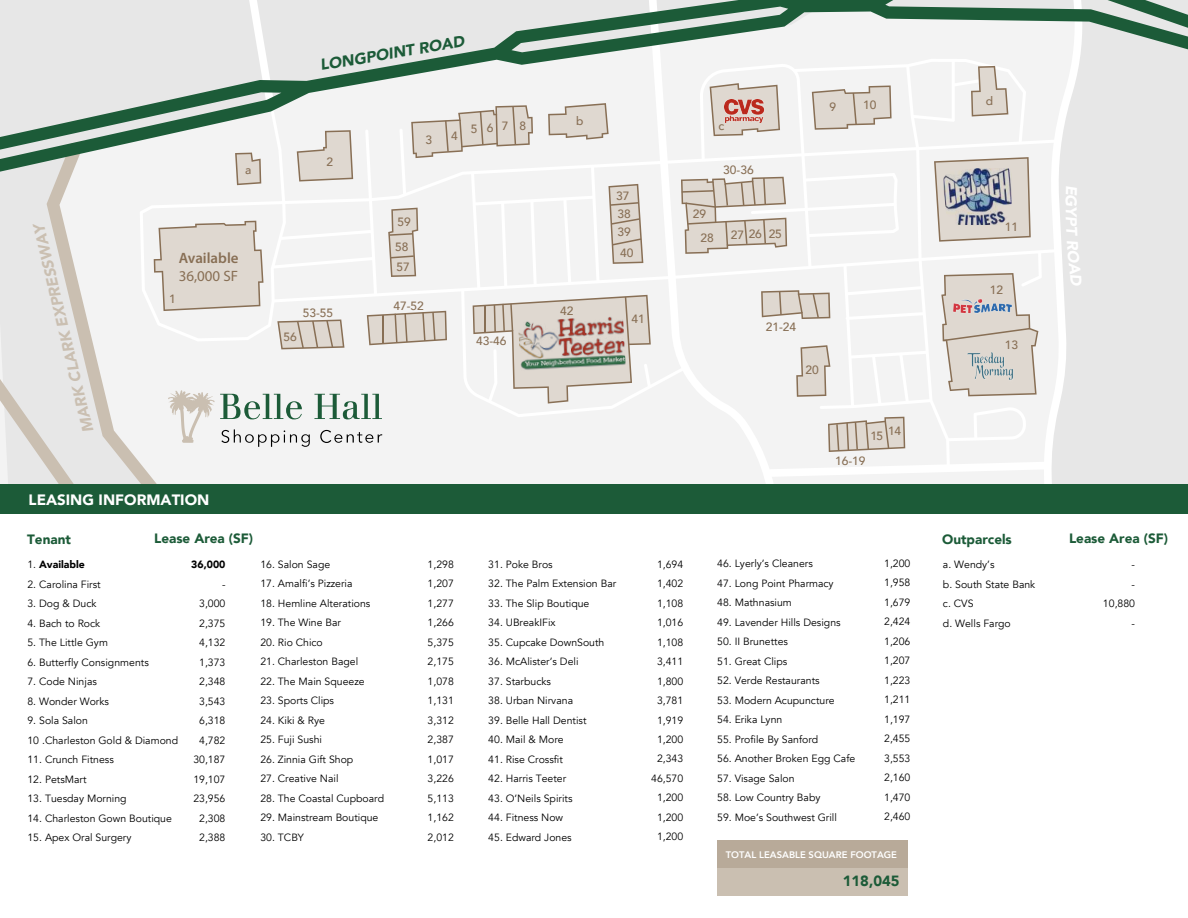
<style>
.page{position:relative;width:1188px;height:918px;background:#fff}
.page>*{position:absolute;margin:0;border:0;box-sizing:border-box;transform-origin:0 0}
.t1{font:italic 900 15.6px "Avenir";color:#cabfb1}
.t2{font:italic 900 15.6px "Avenir";color:#1c5b38}
.t3{font:italic 900 15.6px "Avenir";color:#fff}
.t4{font:900 15px "Avenir";color:#fff}
.t5{font:600 15px "Myriad Pro";color:#886f55}
.t6{font:15px "Myriad Pro";color:#886f55}
.t7{font:900 14.7px "Avenir";color:#1c5b38}
.t8{font:900 13.5px "Avenir";color:#1c5b38}
.t9{font:500 12px/18.1px "Avenir";color:#886f55}
.t10{font:10.5px/19.5px "Avenir";color:#000}
.t11{font:900 10.5px "Avenir";color:#000}
.t12{font:800 9.45px "Avenir";color:#fff}
.s1{font-weight:400}
</style>
<div class="page">
<div style="left:1084px;top:173px;width:104px;height:311px;background:#e7e7e7"></div>
<svg style="left:651px;top:173px;width:433px;height:311px;fill:#f3f3f3"></svg>
<svg style="left:0;top:0;width:1188px;height:173px"></svg>
<div style="left:0;top:484px;width:1188px;height:30px;background:#1c5b38"></div>
<svg style="left:710px;top:83px;width:70px;height:53px"></svg>
<svg style="left:971px;top:66px;width:37px;height:51px"></svg>
<svg style="left:934px;top:157px;width:97px;height:85px;background:#d8d0c7"></svg>
<svg style="left:796px;top:345px;width:34px;height:52px"></svg>
<svg style="left:681px;top:177px;width:106px;height:77px"></svg>
<svg style="left:812px;top:85px;width:80px;height:45px"></svg>
<svg style="left:941px;top:273px;width:97px;height:123px"></svg>
<svg style="left:828px;top:417px;width:77px;height:35px;background:#d1c8be"></svg>
<svg style="left:761px;top:290px;width:69px;height:29px;background:#d1c7bd"></svg>
<svg style="left:0;top:103px;width:651px;height:381px"></svg>
<div style="left:717px;top:840px;width:191px;height:55px;background:#cabfb1"></div>
<div style="left:717px;top:840px;width:191px;height:28px;background:#b8aa99"></div>
<img style="left:518px;top:316px;width:108px;height:56px">
<img style="left:724px;top:99px;width:40px;height:23px">
<img style="left:951px;top:298px;width:63px;height:16px">
<img style="left:965px;top:341px;width:49px;height:49px">
<img style="left:944px;top:168px;width:68px;height:57px">
<svg style="left:1066px;top:186px;width:11px;height:9px"></svg>
<svg style="left:1066px;top:207px;width:16px;height:79px"></svg>
<h1 class="t1" style="left:75px;top:436px;width:216px;rotate:-103deg">MARK CLARK EXPRESSWAY</h1>
<p class="t9" style="left:245px;top:160px;width:8px">a</p>
<h2 class="t5" style="left:179px;top:249px;width:61px">Available</h2>
<h2 class="t6" style="left:179px;top:267px;width:61px">36,000 SF</h2>
<p class="t9" style="left:169px;top:289px;width:8px">1</p>
<h1 class="t2" style="left:318px;top:53px;width:148px;rotate:-10deg">LONGPOINT ROAD</h1>
<p class="t9" style="left:327px;top:152px;width:8px">2</p>
<p class="t9" style="left:303px;top:303px;width:32px">53-55</p>
<p class="t9" style="left:283px;top:327px;width:15px">56</p>
<p class="t9" style="left:426px;top:130px;width:8px">3</p>
<p class="t9" style="left:451px;top:126px;width:8px">4</p>
<p class="t9" style="left:471px;top:117px;width:57px">567 8</p>
<p class="t9" style="left:398px;top:212px;width:15px">59</p>
<p class="t9" style="left:395px;top:237px;width:15px">58</p>
<p class="t9" style="left:396px;top:257px;width:15px">57</p>
<p class="t9" style="left:393px;top:296px;width:32px">47-52</p>
<p class="t9" style="left:476px;top:331px;width:32px">43-46</p>
<p class="t9" style="left:576px;top:111px;width:9px">b</p>
<p class="t9" style="left:560px;top:301px;width:15px">42</p>
<p class="t9" style="left:616px;top:186px;width:16px">37<br>38<br>39</p>
<p class="t9" style="left:620px;top:243px;width:15px">40</p>
<p class="t9" style="left:631px;top:309px;width:15px">41</p>
<p class="t9" style="left:718px;top:116px;width:7px">c</p>
<p class="t9" style="left:693px;top:204px;width:15px">29</p>
<p class="t9" style="left:723px;top:160px;width:32px">30-36</p>
<p class="t9" style="left:700px;top:228px;width:15px">28</p>
<p class="t9" style="left:731px;top:224px;width:53px">27 26 25</p>
<p class="t9" style="left:830px;top:97px;width:8px">9</p>
<p class="t9" style="left:863px;top:95px;width:15px">10</p>
<p class="t9" style="left:766px;top:317px;width:32px">21-24</p>
<p class="t9" style="left:806px;top:360px;width:15px">20</p>
<p class="t9" style="left:888px;top:421px;width:14px">14</p>
<p class="t9" style="left:870px;top:426px;width:14px">15</p>
<p class="t9" style="left:835px;top:451px;width:32px">16-19</p>
<p class="t9" style="left:986px;top:91px;width:9px">d</p>
<p class="t9" style="left:1005px;top:217px;width:15px">11</p>
<p class="t9" style="left:990px;top:280px;width:15px">12</p>
<p class="t9" style="left:1005px;top:336px;width:15px">13</p>
<h1 class="t3" style="left:1084px;top:194px;width:14px;rotate:90deg">G</h1>
<h2 class="t4" style="left:29px;top:487px;width:182px">LEASING INFORMATION</h2>
<p class="t8" style="left:27px;top:527px;width:45px">Tenant</p>
<p class="t8" style="left:154px;top:527px;width:100px">Lease Area (SF)</p>
<p class="t8" style="left:942px;top:528px;width:71px">Outparcels</p>
<p class="t8" style="left:1069px;top:527px;width:100px">Lease Area (SF)</p>
<p class="t11" style="left:27px;top:556px;width:59px"><span class="s1">1.</span> Available</p>
<p class="t10" style="left:27px;top:575px;width:75px">2. Carolina First</p>
<p class="t10" style="left:27px;top:594px;width:71px">3. Dog &amp; Duck</p>
<p class="t10" style="left:27px;top:614px;width:74px">4. Bach to Rock</p>
<p class="t10" style="left:27px;top:633px;width:82px">5. The Little Gym</p>
<p class="t10" style="left:27px;top:653px;width:123px">6. Butterfly Consignments</p>
<p class="t10" style="left:27px;top:672px;width:71px">7. Code Ninjas</p>
<p class="t10" style="left:27px;top:692px;width:83px">8. Wonder Works</p>
<p class="t10" style="left:27px;top:711px;width:152px">9. Sola Salon<br>10 .Charleston Gold &amp; Diamond</p>
<p class="t10" style="left:27px;top:750px;width:88px">11. Crunch Fitness</p>
<p class="t10" style="left:27px;top:770px;width:61px">12. PetsMart</p>
<p class="t10" style="left:27px;top:789px;width:101px">13. Tuesday Morning</p>
<p class="t10" style="left:27px;top:809px;width:146px">14. Charleston Gown Boutique</p>
<p class="t10" style="left:27px;top:828px;width:106px">15. Apex Oral Surgery</p>
<p class="t11" style="left:191px;top:556px;width:36px">36,000</p>
<p class="t10" style="left:193px;top:575px;width:34px;text-align:right">-<br>3,000<br>2,375<br>4,132<br>1,373<br>2,348<br>3,543<br>6,318<br>4,782<br>30,187<br>19,107<br>23,956<br>2,308<br>2,388</p>
<p class="t10" style="left:260px;top:555px;width:71px">16. Salon Sage</p>
<p class="t10" style="left:260px;top:574px;width:94px">17. Amalfi’s Pizzeria</p>
<p class="t10" style="left:260px;top:594px;width:112px">18. Hemline Alterations</p>
<p class="t10" style="left:260px;top:613px;width:82px">19. The Wine Bar</p>
<p class="t10" style="left:260px;top:633px;width:64px">20. Rio Chico</p>
<p class="t10" style="left:260px;top:652px;width:99px">21. Charleston Bagel</p>
<p class="t10" style="left:260px;top:672px;width:106px">22. The Main Squeeze</p>
<p class="t10" style="left:260px;top:691px;width:75px">23. Sports Clips</p>
<p class="t10" style="left:260px;top:711px;width:66px">24. Kiki &amp; Rye</p>
<p class="t10" style="left:260px;top:730px;width:63px">25. Fuji Sushi</p>
<p class="t10" style="left:260px;top:750px;width:94px">26. Zinnia Gift Shop</p>
<p class="t10" style="left:260px;top:769px;width:80px">27. Creative Nail</p>
<p class="t10" style="left:260px;top:789px;width:125px">28. The Coastal Cupboard</p>
<p class="t10" style="left:260px;top:808px;width:120px">29. Mainstream Boutique</p>
<p class="t10" style="left:260px;top:828px;width:45px">30. TCBY</p>
<p class="t10" style="left:428px;top:554px;width:28px;text-align:justify">1,298<br>1,207<br>1,277<br>1,266<br>5,375<br>2,175<br>1,078<br>1,131<br>3,312<br>2,387<br>1,017<br>3,226<br>5,113<br>1,162<br>2,012</p>
<p class="t10" style="left:488px;top:555px;width:66px">31. Poke Bros</p>
<p class="t10" style="left:488px;top:574px;width:129px">32. The Palm Extension Bar</p>
<p class="t10" style="left:488px;top:594px;width:103px">33. The Slip Boutique</p>
<p class="t10" style="left:488px;top:613px;width:69px">34. UBreakIFix</p>
<p class="t10" style="left:488px;top:633px;width:118px">35. Cupcake DownSouth</p>
<p class="t10" style="left:488px;top:652px;width:92px">36. McAlister’s Deli</p>
<p class="t10" style="left:488px;top:672px;width:64px">37. Starbucks</p>
<p class="t10" style="left:488px;top:691px;width:86px">38. Urban Nirvana</p>
<p class="t10" style="left:488px;top:710px;width:100px">39. Belle Hall Dentist</p>
<p class="t10" style="left:488px;top:730px;width:77px">40. Mail &amp; More</p>
<p class="t10" style="left:488px;top:749px;width:76px">41. Rise Crossfit</p>
<p class="t10" style="left:488px;top:769px;width:79px">42. Harris Teeter</p>
<p class="t10" style="left:488px;top:788px;width:86px">43. O’Neils Spirits</p>
<p class="t10" style="left:488px;top:808px;width:76px">44. Fitness Now</p>
<p class="t10" style="left:488px;top:827px;width:85px">45. Edward Jones</p>
<p class="t10" style="left:651px;top:554px;width:34px;text-align:center">1,694<br>1,402<br>1,108<br>1,016<br>1,108<br>3,411<br>1,800<br>3,781<br>1,919<br>1,200<br>2,343<br>46,570<br>1,200<br>1,200<br>1,200</p>
<p class="t10" style="left:717px;top:554px;width:97px">46. Lyerly’s Cleaners</p>
<p class="t10" style="left:717px;top:574px;width:118px">47. Long Point Pharmacy</p>
<p class="t10" style="left:717px;top:593px;width:76px">48. Mathnasium</p>
<p class="t10" style="left:717px;top:613px;width:125px">49. Lavender Hills Designs</p>
<p class="t10" style="left:717px;top:632px;width:72px">50. II Brunettes</p>
<p class="t10" style="left:717px;top:652px;width:72px">51. Great Clips</p>
<p class="t10" style="left:717px;top:671px;width:104px">52. Verde Restaurants</p>
<p class="t10" style="left:717px;top:691px;width:119px">53. Modern Acupuncture</p>
<p class="t10" style="left:717px;top:710px;width:67px">54. Erika Lynn</p>
<p class="t10" style="left:717px;top:730px;width:103px">55. Profile By Sanford</p>
<p class="t10" style="left:717px;top:749px;width:140px">56. Another Broken Egg Cafe</p>
<p class="t10" style="left:717px;top:769px;width:79px">57. Visage Salon</p>
<p class="t10" style="left:717px;top:788px;width:105px">58. Low Country Baby</p>
<p class="t10" style="left:717px;top:808px;width:121px">59. Moe’s Southwest Grill</p>
<p class="t10" style="left:884px;top:554px;width:28px;text-align:justify">1,200<br>1,958<br>1,679<br>2,424<br>1,206<br>1,207<br>1,223<br>1,211<br>1,197<br>2,455<br>3,553<br>2,160<br>1,470<br>2,460</p>
<p class="t10" style="left:943px;top:555px;width:94px">a. Wendy’s<br>b. South State Bank c. CVS<br>d. Wells Fargo</p>
<p class="t10" style="left:1103px;top:555px;width:34px;text-align:right">-<br>-<br>10,880 -</p>
<p class="t12" style="left:726px;top:847px;width:173px">TOTAL LEASABLE SQUARE FOOTAGE</p>
<h3 class="t7" style="left:843px;top:868px;width:58px">118,045</h3>
</div>
